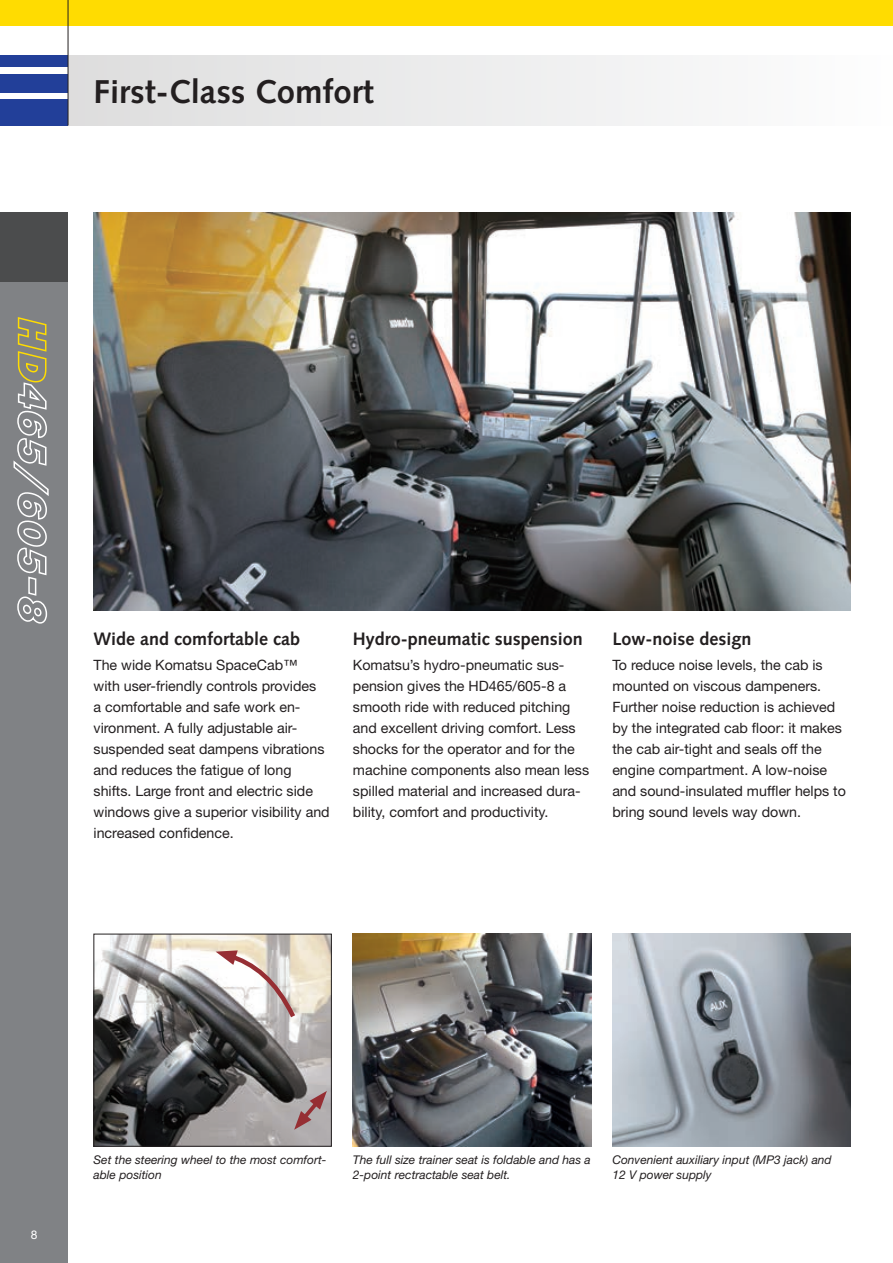
<style>
.page{position:relative;width:893px;height:1263px;background:#fff}
.page>*{position:absolute;margin:0;border:0;box-sizing:border-box;transform-origin:0 0}
.t1{font:700 33px "Syntax LTCE";color:#231f20}
.t2{font:700 18px "Syntax LTCE";color:#231f20}
.t3{font:14.25px/21px "Helvetica Neue LT Pro";color:#231f20}
.t4{font:italic 12px/15px "Helvetica Neue LT Pro";color:#231f20}
.t5{font:12px "Helvetica Neue LT Pro";color:#fff}
</style>
<div class="page">
<img style="left:94px;top:213px;width:756px;height:397px">
<div style="left:0;top:213px;width:68px;height:1050px;background:#808285"></div>
<div style="left:0;top:99px;width:68px;height:26px;background:#223f99"></div>
<div style="left:0;top:74px;width:68px;height:18px;background:#223f99"></div>
<div style="left:0;top:55px;width:68px;height:12px;background:#223f99"></div>
<div style="left:0;top:0;width:893px;height:26px;background:#ffdc01"></div>
<div style="left:0;top:213px;width:68px;height:69px;background:#4b4c4d"></div>
<div style="left:68px;top:55px;width:825px;height:70px;background:linear-gradient(to right,#ddddde,#fdfdfe)"></div>
<hr style="left:68px;top:0;width:1px;height:125px;background:#231f20">
<img style="left:96px;top:936px;width:234px;height:208px">
<div style="left:94px;top:934px;width:238px;height:212px;border:1px solid #231f20"></div>
<img style="left:612px;top:934px;width:238px;height:212px">
<svg style="left:216px;top:950px;width:83px;height:72px"></svg>
<svg style="left:294px;top:1091px;width:33px;height:39px"></svg>
<img style="left:353px;top:934px;width:238px;height:212px">
<svg style="left:13px;top:317px;width:36px;height:307px"></svg>
<h1 class="t1" style="left:94px;top:73px;width:282px">First-Class Comfort</h1>
<p class="t2" style="left:94px;top:629px;width:208px">Wide and comfortable cab</p>
<p class="t3" style="left:94px;top:654px;width:238px">The wide Komatsu SpaceCab™<br>with user-friendly controls provides<br>a comfortable and safe work en&shy;vironment. A fully adjustable air&shy;suspended seat dampens vibrations and reduces the fatigue of long shifts. Large front and electric side windows give a superior visibility and increased confidence.</p>
<p class="t2" style="left:353px;top:629px;width:231px">Hydro-pneumatic suspension</p>
<p class="t3" style="left:353px;top:654px;width:238px">Komatsu’s hydro-pneumatic sus&shy;pension gives the HD465/605-8 a smooth ride with reduced pitching and excellent driving comfort. Less shocks for the operator and for the machine components also mean less spilled material and increased dura&shy;bility, comfort and productivity.</p>
<p class="t2" style="left:612px;top:629px;width:141px">Low-noise design</p>
<p class="t3" style="left:612px;top:654px;width:235px">To reduce noise levels, the cab is mounted on viscous dampeners.<br>Further noise reduction is achieved by the integrated cab floor: it makes the cab air-tight and seals off the engine compartment. A low-noise and sound-insulated muffler helps to bring sound levels way down.</p>
<p class="t5" style="left:31px;top:1227px;width:8px">8</p>
<p class="t4" style="left:94px;top:1151px;width:234px">Set the steering wheel to the most comfort&shy;able position</p>
<p class="t4" style="left:612px;top:1151px;width:221px">Convenient auxiliary input (MP3 jack) and<br>12 V power supply</p>
<p class="t4" style="left:353px;top:1151px;width:239px">The full size trainer seat is foldable and has a<br>2-point rectractable seat belt.</p>
</div>
